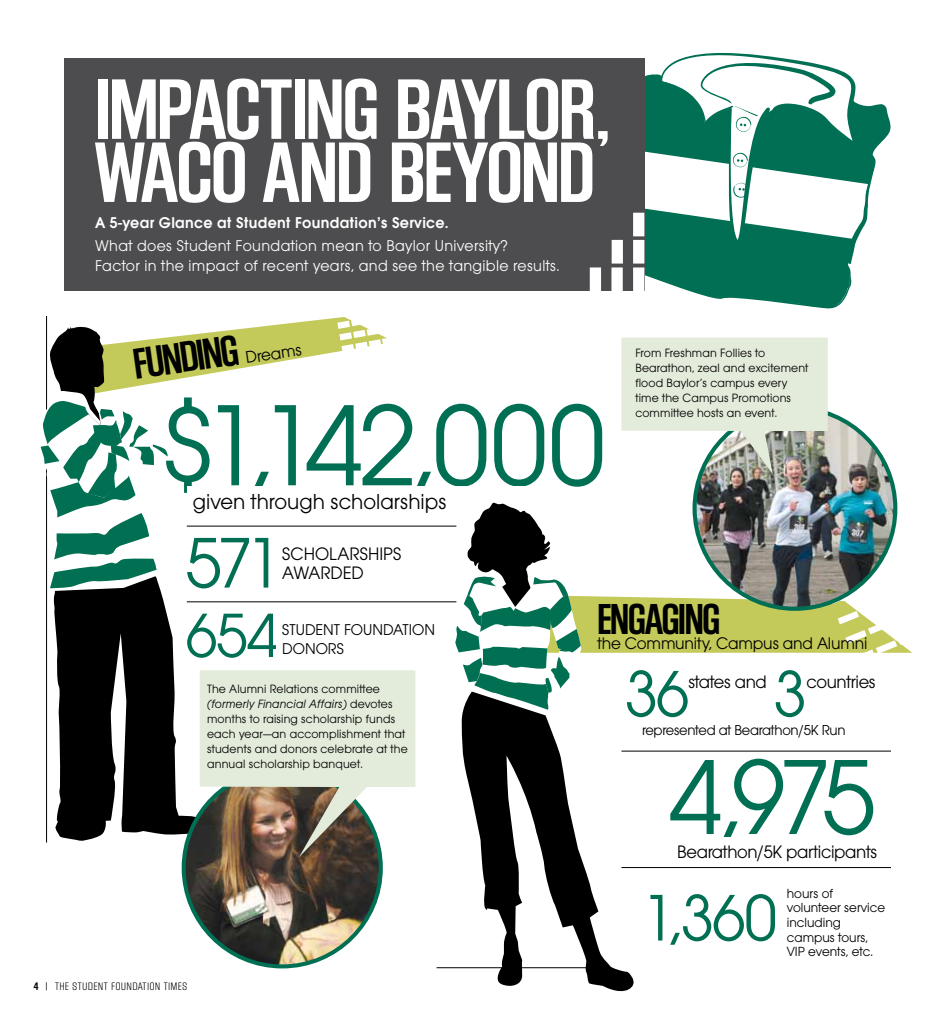
<style>
.page{position:relative;width:945px;height:1024px;background:#fff}
.page>*{position:absolute;margin:0;border:0;box-sizing:border-box;transform-origin:0 0}
.t1{font:120.12px "Avant Garde ITC";letter-spacing:-.02em;color:#006f53}
.t2{font:110.88px "Avant Garde ITC";color:#006f53}
.t3{font:89.12px/63.1px "Block Gothic Bold Cond";letter-spacing:-.015em;color:#fff}
.t4{font:74.5px "Avant Garde ITC";color:#006f53}
.t5{font:68.5px "Avant Garde ITC";color:#006f53}
.t6{font:68.12px "Avant Garde ITC";color:#006f53}
.t7{font:65px "Avant Garde ITC";color:#006f53}
.t8{font:45px "Block Gothic Bold Cond";letter-spacing:-.025em;color:#000}
.t9{font:22.5px "Avant Garde ITC";color:#000}
.t10{font:18.75px/18.8px "Avant Garde ITC";letter-spacing:-.02em;color:#000}
.t11{font:17.5px "Avant Garde ITC";letter-spacing:-.01em;color:#000}
.t12{font:16.25px/20px "Avant Garde ITC";letter-spacing:.02em;color:#fff}
.t13{font:600 16.25px "Avant Garde ITC";letter-spacing:.02em;color:#fff}
.t14{font:16.25px "Avant Garde ITC";color:#000}
.t15{font:15px "Avant Garde ITC";letter-spacing:-.02em;color:#000}
.t16{font:13.75px/14.6px "Avant Garde ITC";color:#000}
.t17{font:12.5px/15px "Avant Garde ITC";letter-spacing:.01em;color:#000}
.t18{font:11.25px "Block Gothic Light Cond";letter-spacing:.07em;color:#000}
.s1{font-style:italic}
.s2{font-family:"Block Gothic Bold Cond"}
</style>
<div class="page">
<svg style="left:609px;top:53px;width:282px;height:255px"></svg>
<hr style="left:437px;top:967px;width:171px;height:1px;background:#000">
<div style="left:64px;top:59px;width:580px;height:232px;background:#4d4d4f"></div>
<hr style="left:46px;top:316px;width:1px;height:526px;background:#000">
<hr style="left:187px;top:526px;width:269px;height:1px;background:#000">
<hr style="left:187px;top:601px;width:269px;height:1px;background:#000">
<hr style="left:621px;top:751px;width:270px;height:1px;background:#000">
<hr style="left:621px;top:867px;width:270px;height:1px;background:#000">
<svg style="left:40px;top:316px;width:361px;height:525px"></svg>
<div style="left:633px;top:296px;width:11px;height:23px;background:#fff"></div>
<div style="left:611px;top:296px;width:12px;height:23px;background:#fff"></div>
<div style="left:633px;top:240px;width:11px;height:24px;background:#fff"></div>
<div style="left:633px;top:267px;width:11px;height:24px;background:#fff"></div>
<div style="left:611px;top:267px;width:12px;height:24px;background:#fff"></div>
<div style="left:633px;top:213px;width:11px;height:23px;background:#fff"></div>
<div style="left:612px;top:240px;width:11px;height:24px;background:#fff"></div>
<div style="left:590px;top:267px;width:11px;height:24px;background:#fff"></div>
<img style="left:184px;top:769px;width:197px;height:197px;border-radius:99px">
<img style="left:695px;top:408px;width:200px;height:201px;border-radius:100px">
<svg style="left:200px;top:670px;width:215px;height:187px;background:#c3c3b3"></svg>
<svg style="left:621px;top:337px;width:207px;height:137px;background:#dae1d3"></svg>
<svg style="left:461px;top:715px;width:177px;height:277px"></svg>
<svg style="left:455px;top:501px;width:457px;height:214px"></svg>
<h3 class="t3" style="left:95px;top:82px;width:519px">IMPACTING BAYLOR,<br>WACO AND BEYOND</h3>
<h3 class="t13" style="left:95px;top:213px;width:355px">A 5-year Glance at Student Foundation’s Service.</h3>
<h3 class="t12" style="left:95px;top:236px;width:466px">What does Student Foundation mean to Baylor University?<br>Factor in the impact of recent years, and see the tangible results.</h3>
<h3 class="t8" style="left:131px;top:341px;width:105px;rotate:-8deg">FUNDING</h3>
<h3 class="t11" style="left:244px;top:348px;width:58px;rotate:-8deg">Dreams</h3>
<h1 class="t1" style="left:161px;top:376px;width:447px">$1,142,000</h1>
<h3 class="t9" style="left:193px;top:489px;width:255px">given through scholarships</h3>
<p class="t17" style="left:635px;top:345px;width:175px">From Freshman Follies to<br>Bearathon, zeal and excitement flood Baylor’s campus every time the Campus Promotions committee hosts an event.</p>
<h3 class="t4" style="left:186px;top:520px;width:98px">571</h3>
<h3 class="t7" style="left:186px;top:598px;width:94px">654</h3>
<h3 class="t10" style="left:282px;top:545px;width:13px">scholarships award</h3>
<h3 class="t10" style="left:343px;top:563px;width:21px">ed</h3>
<h3 class="t14" style="left:282px;top:620px;width:10px">stud</h3>
<h3 class="t14" style="left:316px;top:620px;width:46px">ent Foundation</h3>
<h3 class="t14" style="left:282px;top:639px;width:12px">donors</h3>
<p class="t17" style="left:207px;top:681px;width:202px">The Alumni Relations committee <span class="s1">(formerly Financial Affairs)</span> devotes months to raising scholarship funds each year—an accomplishment that students and donors celebrate at the annual scholarship banquet.</p>
<p class="t18" style="left:34px;top:980px;width:154px"><span class="s2">4 |</span> THE STUDENT FOUNDATION TIMES</p>
<h3 class="t8" style="left:597px;top:595px;width:122px">ENGAGING</h3>
<h3 class="t11" style="left:597px;top:633px;width:272px">the Community, Campus and Alumni</h3>
<h3 class="t6" style="left:625px;top:654px;width:183px">36 3</h3>
<h3 class="t10" style="left:688px;top:672px;width:80px">states and</h3>
<h3 class="t10" style="left:806px;top:673px;width:71px">countries</h3>
<p class="t15" style="left:642px;top:721px;width:205px">represented at Bearathon/5K Run</p>
<h2 class="t2" style="left:669px;top:733px;width:209px">4,975</h2>
<h3 class="t10" style="left:677px;top:843px;width:202px">Bearathon/5K participants</h3>
<h3 class="t5" style="left:642px;top:878px;width:137px">1,360</h3>
<p class="t16" style="left:787px;top:886px;width:100px">hours of volunteer service including campus tours,<br>VIP events, etc.</p>
</div>
